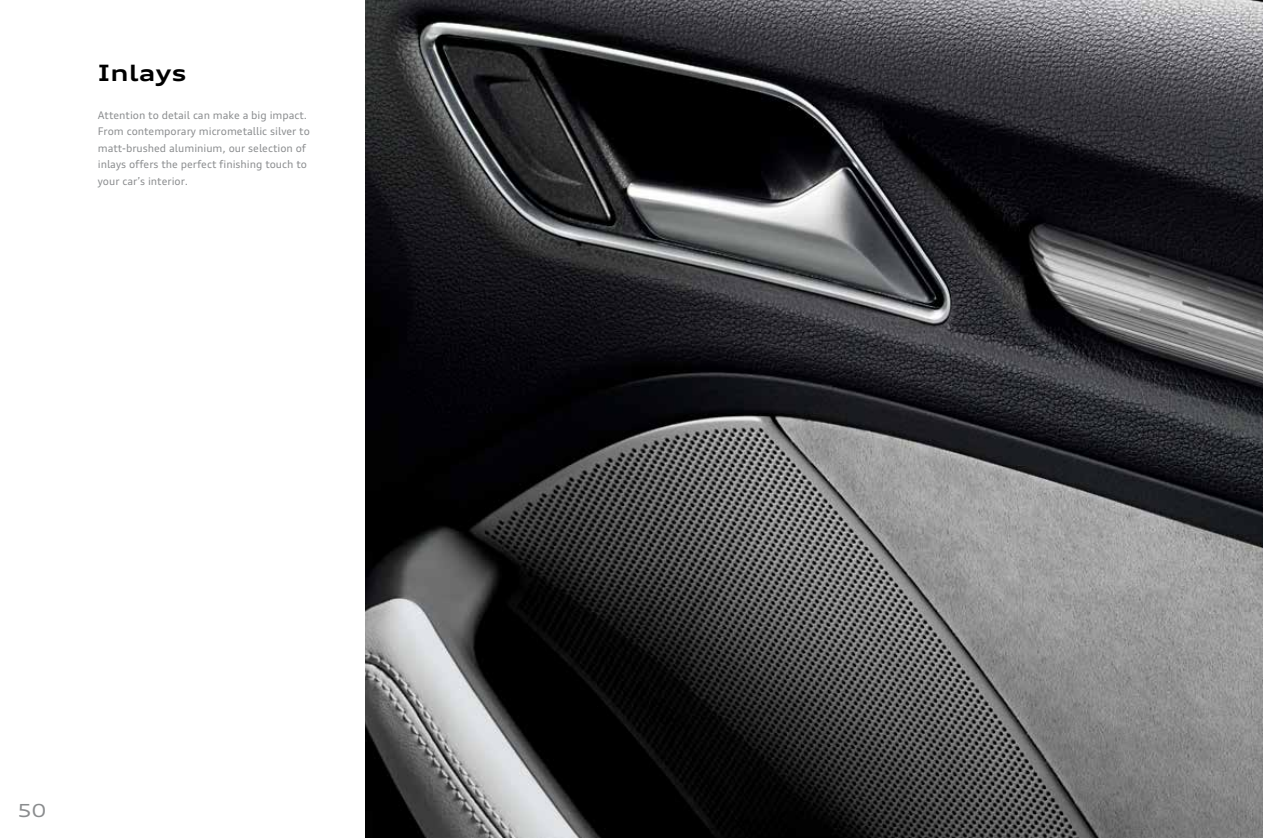
<style>
.page{position:relative;width:1263px;height:838px;background:#fff}
.page>*{position:absolute;margin:0;border:0;box-sizing:border-box;transform-origin:0 0}
.t1{font:700 expanded 22.5px "Audi Type";letter-spacing:.02em;color:#000}
.t2{font:expanded 18px "Audi Type";color:#8a8c8e}
.t3{font:10.5px/16.5px "Audi Type";color:#8a8c8e}
</style>
<div class="page">
<img style="left:366px;top:0;width:897px;height:838px">
<h1 class="t1" style="left:98px;top:57px;width:90px">Inlays</h1>
<p class="t3" style="left:98px;top:107px;width:214px">Attention to detail can make a big impact.<br>From contemporary micrometallic silver to matt-brushed aluminium, our selection of inlays offers the perfect finishing touch to your car’s interior.</p>
<h2 class="t2" style="left:17px;top:798px;width:30px">50</h2>
</div>
